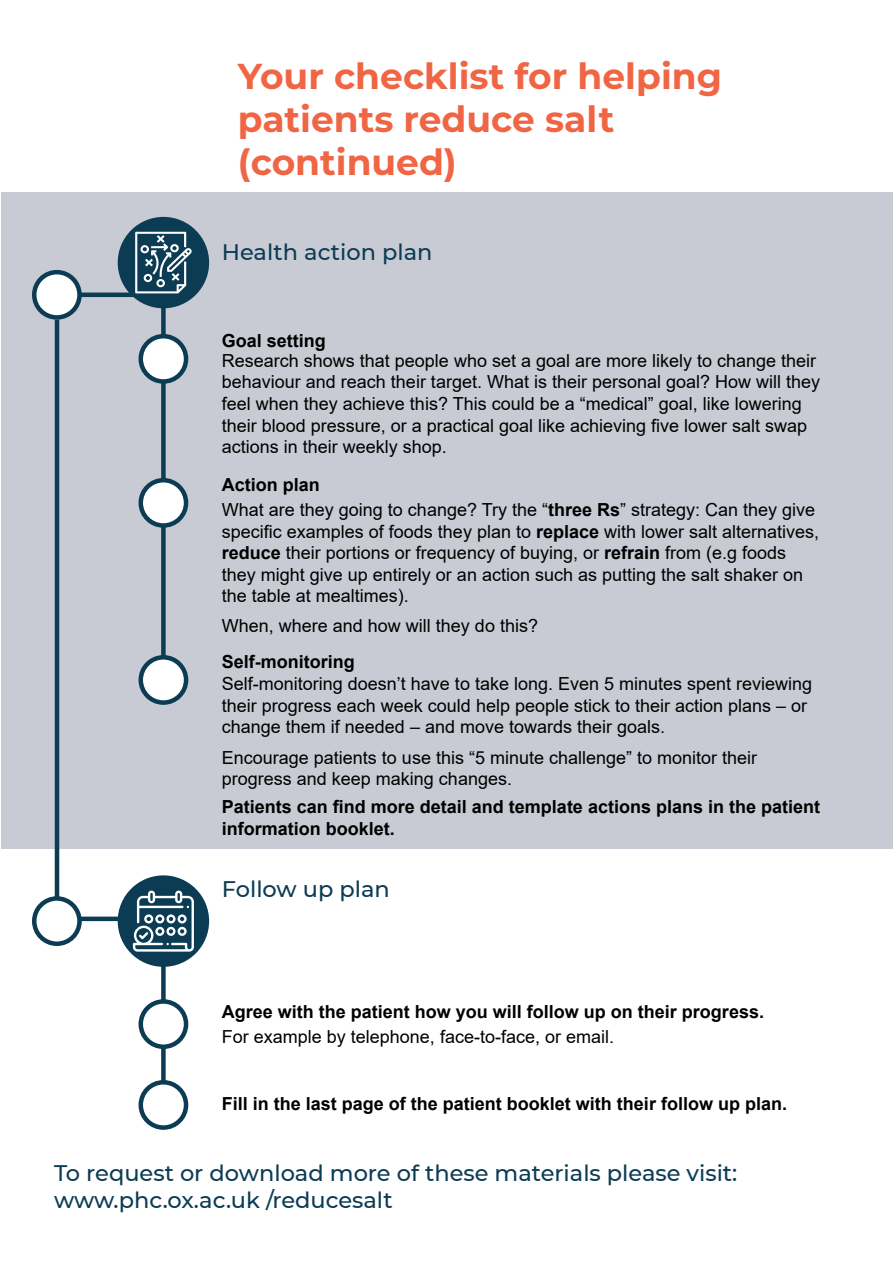
<style>
.page{position:relative;width:893px;height:1263px;background:#fff}
.page>*{position:absolute;margin:0;border:0;box-sizing:border-box;transform-origin:0 0}
.t1{font:700 36px/43.2px "Montserrat";color:#f06543}
.t2{font:500 22.5px/27px "Montserrat";color:#0c3c54}
.t3{font:18px/21.6px "Arial";color:#000}
.t4{font:700 18px/21.6px "Arial";color:#000}
.s1{font-weight:700}
</style>
<div class="page">
<div style="left:2px;top:193px;width:891px;height:656px;background:#c9cbd4"></div>
<div style="left:161px;top:293px;width:5px;height:370px;background:#0c3c54"></div>
<div style="left:161px;top:934px;width:5px;height:177px;background:#0c3c54"></div>
<hr style="left:55px;top:320px;width:4px;height:601px;background:#0c3c54">
<hr style="left:55px;top:293px;width:108px;height:4px;background:#0c3c54">
<div style="left:55px;top:916px;width:108px;height:5px;background:#0c3c54"></div>
<div style="left:118px;top:217px;width:91px;height:91px;background:#0c3c54;border-radius:50%"></div>
<div style="left:118px;top:875px;width:91px;height:92px;background:#0c3c54;border-radius:50%"></div>
<div style="left:34px;top:272px;width:46px;height:45px;background:#fff;border-radius:50%"></div>
<div style="left:32px;top:270px;width:50px;height:50px;border:4px solid #0c3c54;border-radius:50%"></div>
<svg style="left:34px;top:898px;width:46px;height:46px"></svg>
<div style="left:32px;top:896px;width:50px;height:50px;border:4px solid #0c3c54;border-radius:50%"></div>
<div style="left:141px;top:336px;width:45px;height:45px;background:#fff;border-radius:50%"></div>
<div style="left:139px;top:334px;width:49px;height:50px;border:4px solid #0c3c54;border-radius:50%"></div>
<div style="left:141px;top:1001px;width:45px;height:46px;background:#fff;border-radius:50%"></div>
<div style="left:139px;top:999px;width:49px;height:50px;border:4px solid #0c3c54;border-radius:50%"></div>
<div style="left:141px;top:480px;width:45px;height:45px;background:#fff;border-radius:50%"></div>
<div style="left:139px;top:478px;width:49px;height:50px;border:4px solid #0c3c54;border-radius:50%"></div>
<div style="left:141px;top:1082px;width:45px;height:45px;background:#fff;border-radius:50%"></div>
<div style="left:139px;top:1080px;width:49px;height:50px;border:4px solid #0c3c54;border-radius:50%"></div>
<div style="left:141px;top:657px;width:45px;height:46px;background:#fff;border-radius:50%"></div>
<div style="left:139px;top:655px;width:49px;height:50px;border:4px solid #0c3c54;border-radius:50%"></div>
<svg style="left:135px;top:232px;width:57px;height:61px"></svg>
<svg style="left:133px;top:890px;width:61px;height:62px"></svg>
<h1 class="t1" style="left:238px;top:53px;width:486px">Your checklist for helping patients reduce salt (continued)</h1>
<p class="t2" style="left:222px;top:238px;width:212px">Health action plan</p>
<p class="t4" style="left:222px;top:330px;width:106px">Goal setting</p>
<p class="t3" style="left:222px;top:349px;width:600px">Research shows that people who set a goal are more likely to change their behaviour and reach their target. What is their personal goal? How will they feel when they achieve this? This could be a “medical” goal, like lowering their blood pressure, or a practical goal like achieving five lower salt swap actions in their weekly shop.</p>
<p class="t4" style="left:222px;top:474px;width:100px">Action plan</p>
<p class="t3" style="left:222px;top:499px;width:599px">What are they going to change? Try the “<span class="s1">three Rs</span>” strategy: Can they give specific examples of foods they plan to <span class="s1">replace</span> with lower salt alternatives, <span class="s1">reduce</span> their portions or frequency of buying, or <span class="s1">refrain</span> from (e.g foods they might give up entirely or an action such as putting the salt shaker on the table at mealtimes).</p>
<p class="t3" style="left:222px;top:615px;width:318px">When, where and how will they do this?</p>
<p class="t4" style="left:222px;top:651px;width:135px">Self-monitoring</p>
<p class="t3" style="left:222px;top:673px;width:592px">Self-monitoring doesn’t have to take long. Even 5 minutes spent reviewing their progress each week could help people stick to their action plans – or change them if needed – and move towards their goals.</p>
<p class="t3" style="left:222px;top:746px;width:537px">Encourage patients to use this “5 minute challenge” to monitor their progress and keep making changes.</p>
<p class="t4" style="left:222px;top:796px;width:600px">Patients can find more detail and template actions plans in the patient information booklet.</p>
<p class="t2" style="left:222px;top:875px;width:170px">Follow up plan</p>
<p class="t4" style="left:222px;top:1001px;width:544px">Agree with the patient how you will follow up on their progress.</p>
<p class="t3" style="left:222px;top:1025px;width:394px">For example by telephone, face-to-face, or email.</p>
<p class="t4" style="left:222px;top:1093px;width:567px">Fill in the last page of the patient booklet with their follow up plan.</p>
<p class="t2" style="left:54px;top:1158px;width:685px">To request or download more of these materials please visit: www.phc.ox.ac.uk /reducesalt</p>
</div>
